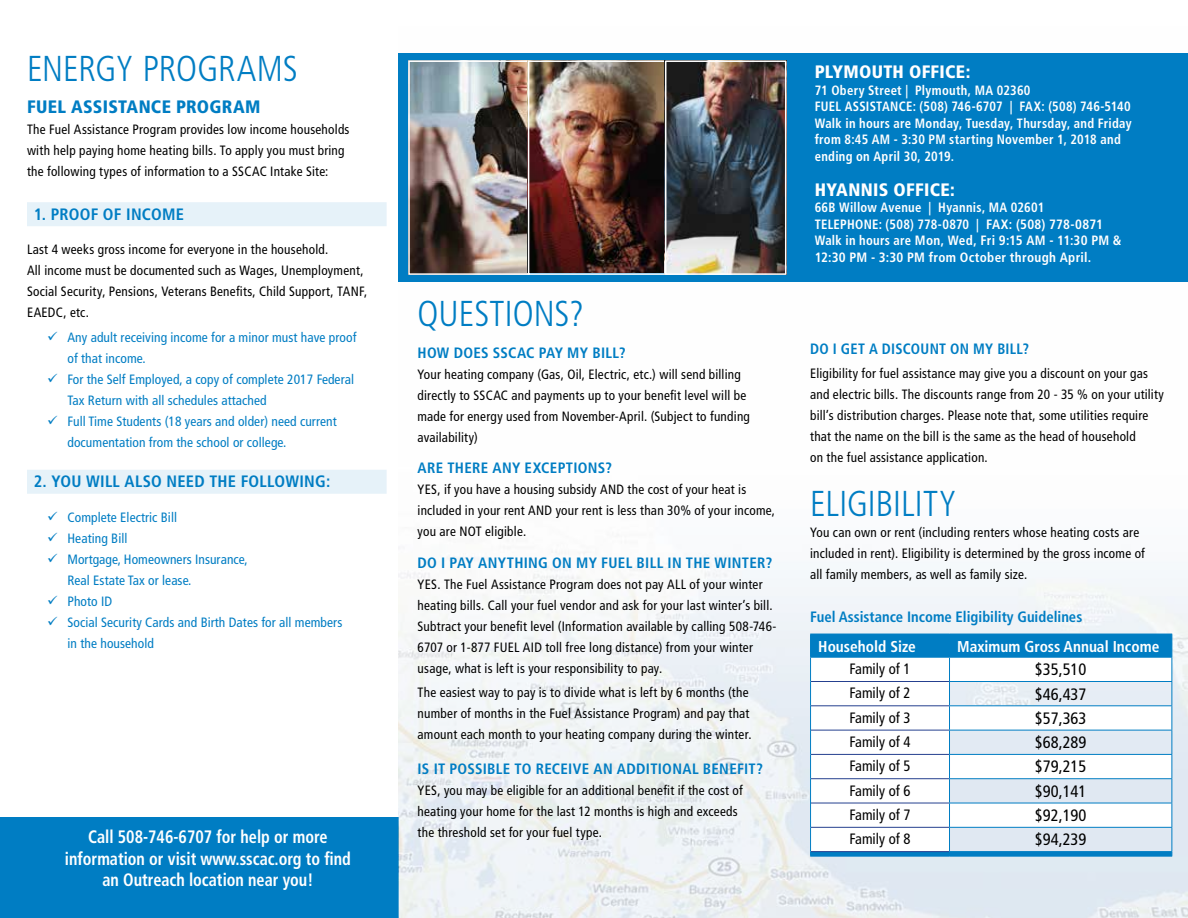
<style>
.page{position:relative;width:1188px;height:918px;background:#fff}
.page>*{position:absolute;margin:0;border:0;box-sizing:border-box;transform-origin:0 0}
.t1{font:300 condensed 36px "Frutiger LT Std";color:#007dc3}
.t2{font:700 condensed 18px/21.6px "Frutiger LT Std";color:#fff;text-align:center;scale:.9 1}
.t3{font:900 condensed 18px "Frutiger LT Std";letter-spacing:.02em;color:#fff}
.t4{font:900 condensed 18px "Frutiger LT Std";letter-spacing:.02em;color:#007dc3}
.t5{font:condensed 16.5px "Frutiger LT Std";color:#000}
.t6{font:700 condensed 16.5px "Frutiger LT Std";letter-spacing:.015em;color:#007dc3}
.t7{font:700 condensed 15.75px "Frutiger LT Std";color:#fff}
.t8{font:700 condensed 15px "Frutiger LT Std";letter-spacing:.015em;color:#007dc3}
.t9{font:condensed 15px "Frutiger LT Std";color:#000}
.t10{font:700 condensed 15px "Frutiger LT Std";letter-spacing:.015em;color:#007dc3;scale:.96 1}
.t11{font:condensed 13.5px/21px "Frutiger LT Std";letter-spacing:.015em;color:#000}
.t12{font:condensed 13.5px/21px "Frutiger LT Std";letter-spacing:.005em;color:#007dc3}
.t13{font:700 condensed 13.5px/16.5px "Frutiger LT Std";letter-spacing:.025em;color:#fff;scale:.94 1}
</style>
<div class="page">
<div style="left:0;top:817px;width:398px;height:101px;background:#007dc3"></div>
<img style="left:398px;top:552px;width:790px;height:366px">
<div style="left:27px;top:202px;width:360px;height:24px;background:#e6f2f9"></div>
<div style="left:27px;top:470px;width:360px;height:24px;background:#e6f2f9"></div>
<div style="left:398px;top:53px;width:790px;height:229px;background:#007dc3"></div>
<img style="left:411px;top:63px;width:116px;height:209px">
<div style="left:408px;top:60px;width:122px;height:215px;border:2px solid #fff"></div>
<img style="left:531px;top:63px;width:133px;height:209px">
<div style="left:528px;top:60px;width:139px;height:215px;border:2px solid #fff"></div>
<img style="left:668px;top:63px;width:115px;height:209px">
<div style="left:665px;top:60px;width:121px;height:215px;border:2px solid #fff"></div>
<hr style="left:810px;top:856px;width:140px;height:1px;background:#007dc3">
<hr style="left:950px;top:856px;width:222px;height:1px;background:#007dc3">
<svg style="left:810px;top:634px;width:363px;height:222px"></svg>
<hr style="left:949px;top:851px;width:223px;height:1px;background:#007dc3">
<h1 class="t1" style="left:27px;top:48px;width:272px">ENERGY PROGRAMS</h1>
<h2 class="t4" style="left:27px;top:95px;width:235px">FUEL ASSISTANCE PROGRAM</h2>
<p class="t11" style="left:27px;top:118px;width:324px">The Fuel Assistance Program provides low income households with help paying home heating bills. To apply you must bring the following types of information to a SSCAC Intake Site:</p>
<p class="t6" style="left:34px;top:204px;width:152px">1. PROOF OF INCOME</p>
<p class="t11" style="left:27px;top:239px;width:342px">Last 4 weeks gross income for everyone in the household.<br>All income must be documented such as Wages, Unemployment, Social Security, Pensions, Veterans Benefits, Child Support, TANF, EAEDC, etc.</p>
<p class="t12" style="left:67px;top:326px;width:290px">Any adult receiving income for a minor must have proof of that income.<br>For the Self Employed, a copy of complete 2017 Federal Tax Return with all schedules attached<br>Full Time Students (18 years and older) need current documentation from the school or college.</p>
<p class="t6" style="left:34px;top:472px;width:298px">2. YOU WILL ALSO NEED THE FOLLOWING:</p>
<p class="t12" style="left:67px;top:506px;width:276px">Complete Electric Bill<br>Heating Bill<br>Mortgage, Homeowners Insurance,<br>Real Estate Tax or lease.<br>Photo ID<br>Social Security Cards and Birth Dates for all members in the household</p>
<h2 class="t2" style="left:65px;top:826px;width:319px">Call 508-746-6707 for help or more information or visit www.sscac.org to find an Outreach location near you!</h2>
<h1 class="t1" style="left:418px;top:293px;width:168px">QUESTIONS?</h1>
<p class="t8" style="left:418px;top:344px;width:210px">HOW DOES SSCAC PAY MY BILL?</p>
<p class="t11" style="left:418px;top:364px;width:334px">Your heating company (Gas, Oil, Electric, etc.) will send billing directly to SSCAC and payments up to your benefit level will be made for energy used from November-April. (Subject to funding availability)</p>
<p class="t8" style="left:418px;top:459px;width:196px">ARE THERE ANY EXCEPTIONS?</p>
<p class="t11" style="left:418px;top:479px;width:359px">YES, if you have a housing subsidy AND the cost of your heat is included in your rent AND your rent is less than 30% of your income, you are NOT eligible.</p>
<p class="t8" style="left:418px;top:554px;width:356px">DO I PAY ANYTHING ON MY FUEL BILL IN THE WINTER?</p>
<p class="t11" style="left:418px;top:574px;width:360px">YES. The Fuel Assistance Program does not pay ALL of your winter heating bills. Call your fuel vendor and ask for your last winter’s bill.<br>Subtract your benefit level (Information available by calling 508-746- 6707 or 1-877 FUEL AID toll free long distance) from your winter usage, what is left is your responsibility to pay.</p>
<p class="t11" style="left:418px;top:682px;width:335px">The easiest way to pay is to divide what is left by 6 months (the number of months in the Fuel Assistance Program) and pay that amount each month to your heating company during the winter.</p>
<p class="t8" style="left:418px;top:760px;width:347px">IS IT POSSIBLE TO RECEIVE AN ADDITIONAL BENEFIT?</p>
<p class="t11" style="left:418px;top:780px;width:327px">YES, you may be eligible for an additional benefit if the cost of heating your home for the last 12 months is high and exceeds the threshold set for your fuel type.</p>
<h2 class="t3" style="left:815px;top:61px;width:157px">PLYMOUTH OFFICE:</h2>
<p class="t13" style="left:815px;top:82px;width:339px">71 Obery Street | Plymouth, MA 02360<br>FUEL ASSISTANCE: (508) 746-6707 | FAX: (508) 746-5140<br>Walk in hours are Monday, Tuesday, Thursday, and Friday from 8:45 AM - 3:30 PM starting November 1, 2018 and ending on April 30, 2019.</p>
<h2 class="t3" style="left:815px;top:179px;width:142px">HYANNIS OFFICE:</h2>
<p class="t13" style="left:815px;top:199px;width:328px">66B Willow Avenue | Hyannis, MA 02601<br>TELEPHONE: (508) 778-0870 | FAX: (508) 778-0871<br>Walk in hours are Mon, Wed, Fri 9:15 AM - 11:30 PM &amp; 12:30 PM - 3:30 PM from October through April.</p>
<p class="t10" style="left:810px;top:340px;width:230px">DO I GET A DISCOUNT ON MY BILL?</p>
<p class="t11" style="left:810px;top:363px;width:355px">Eligibility for fuel assistance may give you a discount on your gas and electric bills. The discounts range from 20 - 35 % on your utility bill’s distribution charges. Please note that, some utilities require that the name on the bill is the same as the head of household<br>on the fuel assistance application.</p>
<h1 class="t1" style="left:810px;top:483px;width:148px">ELIGIBILITY</h1>
<p class="t11" style="left:810px;top:522px;width:336px">You can own or rent (including renters whose heating costs are included in rent). Eligibility is determined by the gross income of all family members, as well as family size.</p>
<p class="t8" style="left:810px;top:608px;width:274px">Fuel Assistance Income Eligibility Guidelines</p>
<p class="t7" style="left:818px;top:637px;width:99px">Household Size</p>
<p class="t7" style="left:957px;top:637px;width:204px">Maximum Gross Annual Income</p>
<p class="t9" style="left:850px;top:660px;width:62px">Family of 1</p>
<p class="t5" style="left:1035px;top:660px;width:53px">$35,510</p>
<p class="t9" style="left:850px;top:685px;width:62px">Family of 2</p>
<p class="t5" style="left:1035px;top:684px;width:53px">$46,437</p>
<p class="t9" style="left:850px;top:709px;width:62px">Family of 3</p>
<p class="t5" style="left:1035px;top:709px;width:53px">$57,363</p>
<p class="t9" style="left:850px;top:733px;width:62px">Family of 4</p>
<p class="t5" style="left:1035px;top:733px;width:53px">$68,289</p>
<p class="t9" style="left:850px;top:757px;width:62px">Family of 5</p>
<p class="t5" style="left:1035px;top:757px;width:53px">$79,215</p>
<p class="t9" style="left:850px;top:782px;width:62px">Family of 6</p>
<p class="t5" style="left:1035px;top:781px;width:53px">$90,141</p>
<p class="t9" style="left:850px;top:806px;width:62px">Family of 7</p>
<p class="t5" style="left:1035px;top:806px;width:53px">$92,190</p>
<p class="t9" style="left:850px;top:830px;width:62px">Family of 8</p>
<p class="t5" style="left:1035px;top:830px;width:53px">$94,239</p>
</div>
